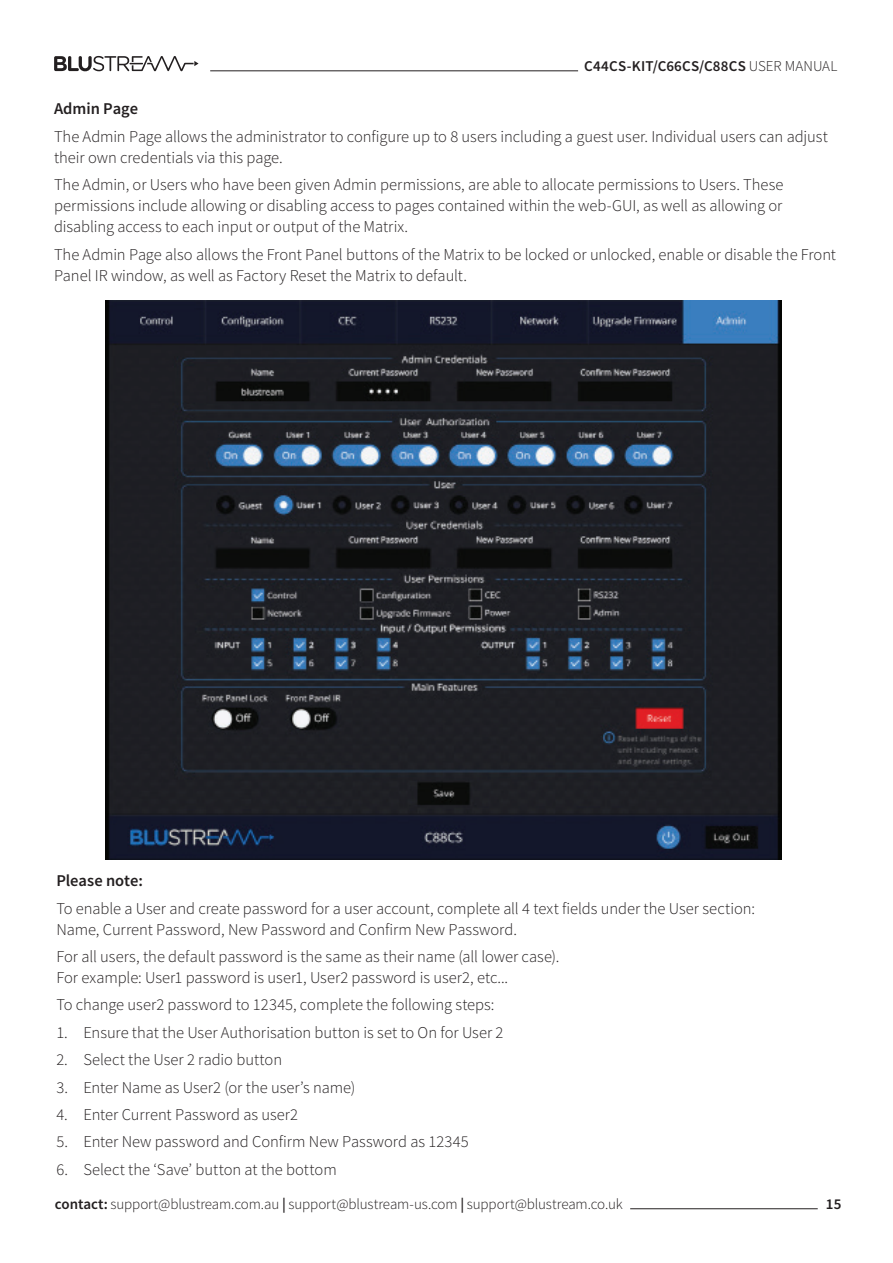
<style>
.page{position:relative;width:893px;height:1263px;background:#fff}
.page>*{position:absolute;margin:0;border:0;box-sizing:border-box;transform-origin:0 0}
.t1{font:300 16.5px/21px "Source Sans Pro";letter-spacing:-.005em;color:#231f20}
.t2{font:600 16.5px "Source Sans Pro";color:#231f20}
.t3{font:300 15px "Source Sans Pro";letter-spacing:-.01em;color:#231f20}
.t4{font:600 15px "Source Sans Pro";letter-spacing:.015em;color:#231f20}
.s1{font-weight:300}
.s2{font-weight:600}
</style>
<div class="page">
<svg style="left:54px;top:56px;width:145px;height:16px"></svg>
<hr style="left:210px;top:71px;width:368px;height:1px;background:#231f20">
<hr style="left:630px;top:1208px;width:188px;height:1px;background:#231f20">
<img style="left:105px;top:300px;width:676px;height:559px">
<img style="left:105px;top:479px;width:676px;height:204px">
<p class="t4" style="left:584px;top:56px;width:255px">C44CS-KIT/C66CS/C88CS <span class="s1">USER MANUAL</span></p>
<p class="t2" style="left:54px;top:98px;width:86px">Admin Page</p>
<p class="t1" style="left:54px;top:126px;width:775px">The Admin Page allows the administrator to configure up to 8 users including a guest user. Individual users can adjust their own credentials via this page.</p>
<p class="t1" style="left:54px;top:174px;width:731px;text-align:justify">The Admin, or Users who have been given Admin permissions, are able to allocate permissions to Users. These permissions include allowing or disabling access to pages contained within the web-GUI, as well as allowing or disabling access to each input or output of the Matrix.</p>
<p class="t1" style="left:54px;top:244px;width:784px">The Admin Page also allows the Front Panel buttons of the Matrix to be locked or unlocked, enable or disable the Front<br>Panel IR window, as well as Factory Reset the Matrix to default.</p>
<p class="t2" style="left:56px;top:870px;width:88px">Please note:</p>
<p class="t1" style="left:56px;top:898px;width:700px">To enable a User and create password for a user account, complete all 4 text fields under the User section:<br>Name, Current Password, New Password and Confirm New Password.</p>
<p class="t1" style="left:56px;top:946px;width:504px">For all users, the default password is the same as their name (all lower case).<br>For example: User1 password is user1, User2 password is user2, etc...</p>
<p class="t1" style="left:56px;top:994px;width:440px">To change user2 password to 12345, complete the following steps:</p>
<p class="t1" style="left:56px;top:1022px;width:449px">1. Ensure that the User Authorisation button is set to On for User 2</p>
<p class="t1" style="left:56px;top:1049px;width:227px">2. Select the User 2 radio button</p>
<p class="t1" style="left:56px;top:1076px;width:300px">3. Enter Name as User2 (or the user’s name)</p>
<p class="t1" style="left:56px;top:1104px;width:243px">4. Enter Current Password as user2</p>
<p class="t1" style="left:56px;top:1131px;width:414px">5. Enter New password and Confirm New Password as 12345</p>
<p class="t1" style="left:56px;top:1159px;width:282px">6. Select the ‘Save’ button at the bottom</p>
<p class="t3" style="left:55px;top:1195px;width:569px"><span class="s2">contact:</span> support@blustream.com.au <span class="s2">|</span> support@blustream-us.com <span class="s2">|</span> support@blustream.co.uk</p>
<p class="t4" style="left:826px;top:1194px;width:17px">15</p>
</div>
